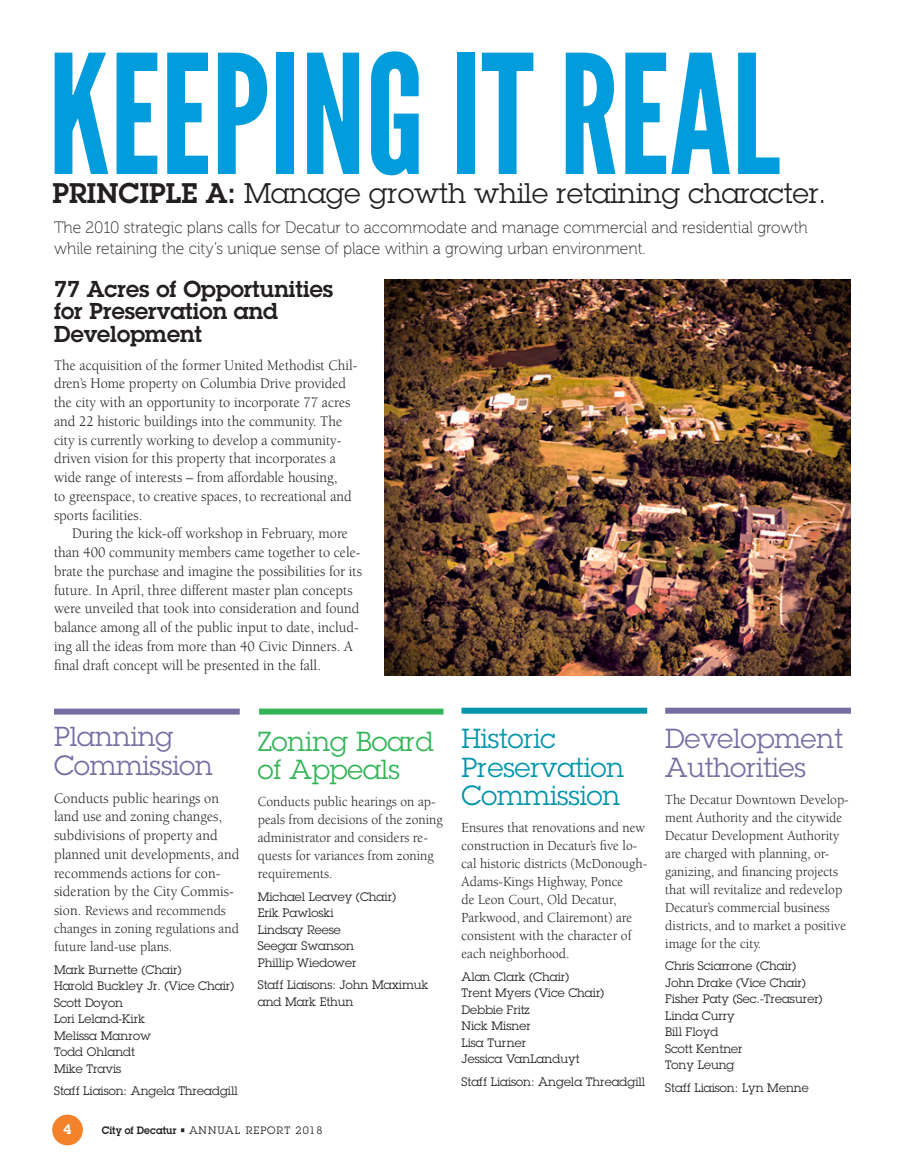
<style>
.page{position:relative;width:905px;height:1175px;background:#fff}
.page>*{position:absolute;margin:0;border:0;box-sizing:border-box;transform-origin:0 0}
.t1{font:165px "League Gothic";color:#009cdc}
.t2{font:27.75px "Lubalin Graph";color:#231f20}
.t3{font:27px/28.5px "Lubalin Graph";color:#746ea2}
.t4{font:27px/28.5px "Lubalin Graph";color:#0194aa}
.t5{font:27px/28.5px "Lubalin Graph";letter-spacing:.01em;color:#32b457}
.t6{font:600 22.5px/22.5px "Lubalin Graph";color:#231f20}
.t7{font:16.5px/21px "Museo 100";color:#231f20;scale:.95 1}
.t8{font:15px/18.8px "Berkeley";color:#231f20;scale:.95 1}
.t9{font:14.25px/18px "Berkeley";color:#231f20;scale:.95 1}
.t10{font:600 13.5px "Lubalin Graph";color:#fff}
.t11{font:12px/16.5px "Lubalin Graph";color:#231f20}
.t12{font:600 10.5px "Lubalin Graph";letter-spacing:.01em;color:#231f20;scale:.95 1}
.t13{font:10.5px "Lubalin Graph";letter-spacing:.1em;color:#231f20}
.s1{font-weight:600}
.s2{font-size:15px}
.s3{font-weight:400}
</style>
<div class="page">
<img style="left:384px;top:279px;width:466px;height:396px">
<div style="left:259px;top:708px;width:184px;height:6px;background:#32b457"></div>
<div style="left:54px;top:708px;width:186px;height:6px;background:#746ea2"></div>
<div style="left:461px;top:707px;width:186px;height:6px;background:#0194aa"></div>
<div style="left:665px;top:707px;width:185px;height:6px;background:#746ea2"></div>
<div style="left:51px;top:1113px;width:33px;height:33px;background:#f4822b;border-radius:50%"></div>
<div style="left:49px;top:1111px;width:37px;height:37px;border:3px solid #fff;border-radius:50%"></div>
<h1 class="t1" style="left:48px;top:17px;width:733px">KEEPING IT REAL</h1>
<h2 class="t2" style="left:52px;top:175px;width:775px"><span class="s1">Principle A:</span> Manage growth while retaining character.</h2>
<p class="t7" style="left:54px;top:217px;width:795px">The 2010 strategic plans calls for Decatur to accommodate and manage commercial and residential growth while retaining the city’s unique sense of place within a growing urban environment.</p>
<h3 class="t6" style="left:54px;top:277px;width:281px">77 Acres of Opportunities for Preservation and<br>Development</h3>
<p class="t8" style="left:54px;top:356px;width:321px">The acquisition of the former United Methodist Chil&shy;dren’s Home property on Columbia Drive provided the city with an opportunity to incorporate 77 acres and 22 historic buildings into the community. The city is currently working to develop a community&shy;driven vision for this property that incorporates a wide range of interests – from affordable housing,<br>to greenspace, to creative spaces, to recreational and sports facilities.</p>
<p class="t8" style="left:54px;top:524px;width:326px;text-indent:18px">During the kick-off workshop in February, more than 400 community members came together to cele&shy;brate the purchase and imagine the possibilities for its future. In April, three different master plan concepts were unveiled that took into consideration and found balance among all of the public input to date, includ&shy;ing all the ideas from more than 40 Civic Dinners. A final draft concept will be presented in the fall.</p>
<h3 class="t3" style="left:54px;top:722px;width:160px">Planning<br>Commission</h3>
<p class="t8" style="left:54px;top:788px;width:196px">Conducts public hearings on land use and zoning changes, subdivisions of property and planned unit developments, and recommends actions for con&shy;sideration by the City Commis-</p>
<p class="t9" style="left:54px;top:902px;width:196px"><span class="s2">sion.</span> Reviews and recommends changes in zoning regulations and future land-use plans.</p>
<p class="t11" style="left:54px;top:961px;width:182px">Mark Burnette (Chair)<br>Harold Buckley Jr. (Vice Chair)<br>Scott Doyon<br>Lori Leland-Kirk<br>Melissa Manrow<br>Todd Ohlandt<br>Mike Travis</p>
<p class="t11" style="left:54px;top:1082px;width:185px">Staff Liaison: Angela Threadgill</p>
<h3 class="t5" style="left:258px;top:726px;width:177px">Zoning Board of Appeals</h3>
<p class="t9" style="left:258px;top:793px;width:196px">Conducts public hearings on ap&shy;peals from decisions of the zoning administrator and considers re&shy;quests for variances from zoning requirements.</p>
<p class="t11" style="left:258px;top:888px;width:140px">Michael Leavey (Chair)<br>Erik Pawloski<br>Lindsay Reese<br>Seegar Swanson<br>Phillip Wiedower</p>
<p class="t11" style="left:258px;top:976px;width:172px">Staff Liaisons: John Maximuk and Mark Ethun</p>
<p class="t10" style="left:64px;top:1120px;width:9px">4</p>
<p class="t12" style="left:102px;top:1123px;width:102px">City of Decatur • <span class="s3">ANNUAL</span></p>
<p class="t13" style="left:246px;top:1124px;width:17px">REPO</p>
<p class="t13" style="left:276px;top:1124px;width:47px">RT 2018</p>
<h3 class="t4" style="left:461px;top:724px;width:164px">Historic<br>Preservation<br>Commission</h3>
<p class="t9" style="left:461px;top:819px;width:197px">Ensures that renovations and new construction in Decatur’s five lo&shy;cal historic districts (McDonough-<br>Adams-Kings Highway, Ponce<br>de Leon Court, Old Decatur,<br>Parkwood, and Clairemont) are consistent with the character of each neighborhood.</p>
<p class="t11" style="left:461px;top:968px;width:144px">Alan Clark (Chair)<br>Trent Myers (Vice Chair)<br>Debbie Fritz<br>Nick Misner<br>Lisa Turner<br>Jessica VanLanduyt</p>
<p class="t11" style="left:461px;top:1073px;width:185px">Staff Liaison: Angela Threadgill</p>
<h3 class="t3" style="left:665px;top:724px;width:179px">Development<br>Authorities</h3>
<p class="t9" style="left:665px;top:790px;width:195px">The Decatur Downtown Develop&shy;ment Authority and the citywide<br>Decatur Development Authority are charged with planning, or&shy;ganizing, and financing projects that will revitalize and redevelop<br>Decatur’s commercial business districts, and to market a positive image for the city.</p>
<p class="t11" style="left:665px;top:957px;width:159px">Chris Sciarrone (Chair)<br>John Drake (Vice Chair)<br>Fisher Paty (Sec.-Treasurer)<br>Linda Curry<br>Bill Floyd<br>Scott Kentner<br>Tony Leung</p>
<p class="t11" style="left:665px;top:1079px;width:145px">Staff Liaison: Lyn Menne</p>
</div>
